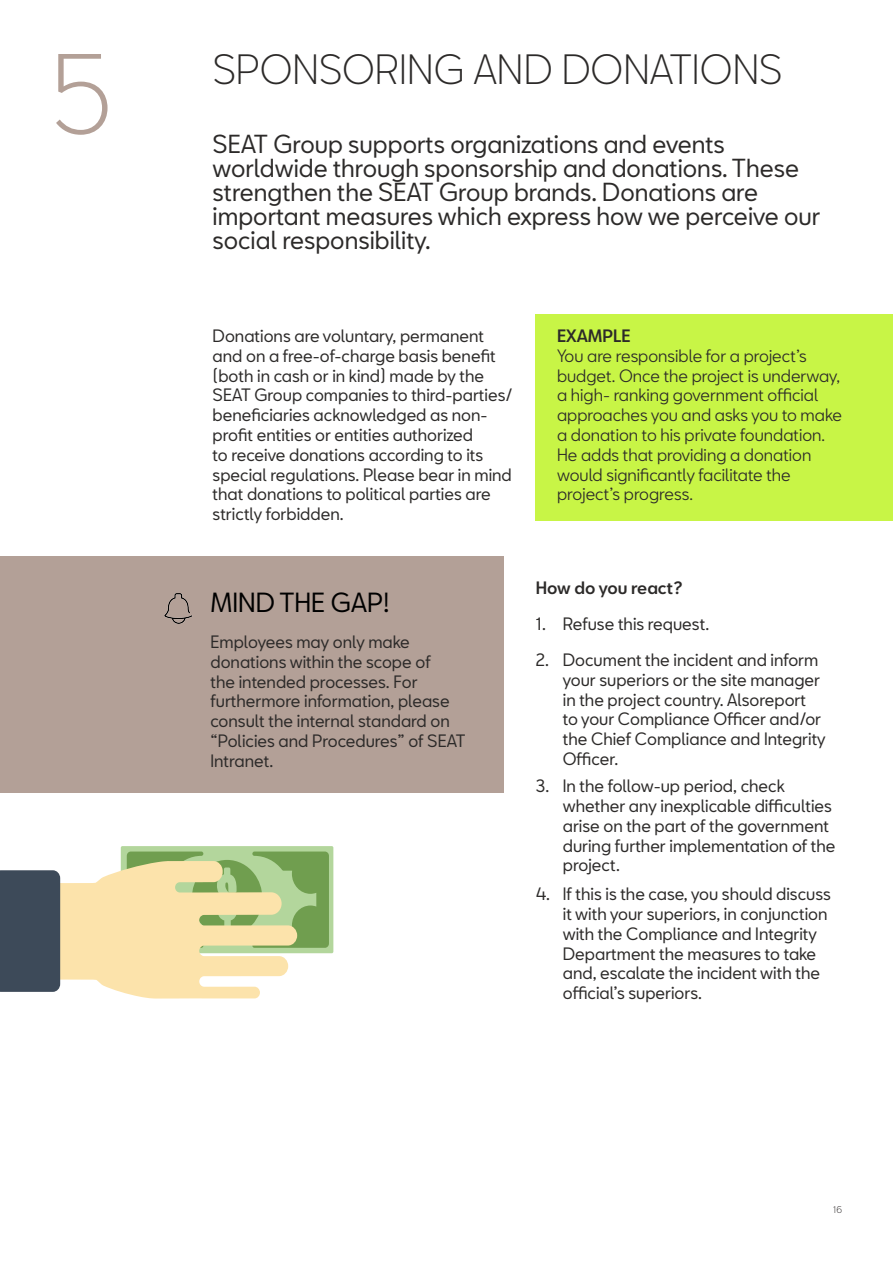
<style>
.page{position:relative;width:893px;height:1263px;background:#fff}
.page>*{position:absolute;margin:0;border:0;box-sizing:border-box;transform-origin:0 0}
.Subtítulo{font:300 105px "SEATBCN";color:#b3a097}
.Texto_base_intro{font:300 39px "SEATBCN";letter-spacing:.005em;color:#2c2a29}
.t1{font:25.5px "SEATBCN";color:#000}
.Texto_base_intro-2{font:24px/24px "SEATBCN";color:#2c2a29}
.t2{font:16.5px/19.8px "SEATBCN";color:#2c2a29}
.Ladillo{font:16.5px/19.8px "SEATBCN";color:#2c2a29}
.What_Should_I_Do_Tit{font:500 16.5px "SEATBCN";color:#2c2a29}
.t3{font:300 9px "SEATBCN";color:#231f20}
.s1{font-weight:500}
</style>
<div class="page">
<div style="left:0;top:556px;width:504px;height:236px;background:#b3a097"></div>
<div style="left:536px;top:314px;width:357px;height:207px;background:#c8f546"></div>
<div style="left:121px;top:846px;width:212px;height:107px;background:#b3d69c;border-radius:2px"></div>
<svg style="left:0;top:851px;width:329px;height:147px"></svg>
<img style="left:164px;top:593px;width:28px;height:30px">
<p class="Subtítulo" style="left:51px;top:18px;width:63px">5</p>
<p class="Texto_base_intro" style="left:213px;top:41px;width:572px">SPONSORING AND DONATIONS</p>
<p class="Texto_base_intro-2" style="left:213px;top:133px;width:609px">SEAT Group supports organizations and events worldwide through sponsorship and donations. These strengthen the SEAT Group brands. Donations are important measures which express how we perceive our social responsibility.</p>
<p class="t2" style="left:213px;top:327px;width:302px">Donations are voluntary, permanent and on a free-of-charge basis benefit (both in cash or in kind) made by the SEAT Group companies to third-parties/ beneficiaries acknowledged as non&shy;profit entities or entities authorized<br>to receive donations according to its special regulations. Please bear in mind that donations to political parties are strictly forbidden.</p>
<p class="Ladillo" style="left:557px;top:327px;width:286px"><span class="s1">EXAMPLE<br></span>You are responsible for a project’s budget. Once the project is underway, a high- ranking government official approaches you and asks you to make a donation to his private foundation.<br>He adds that providing a donation would significantly facilitate the project’s progress.</p>
<p class="t1" style="left:210px;top:584px;width:181px">MIND THE GAP!</p>
<p class="t2" style="left:210px;top:633px;width:256px">Employees may only make donations within the scope of<br>the intended processes. For furthermore information, please consult the internal standard on “Policies and Procedures” of SEAT<br>Intranet.</p>
<p class="What_Should_I_Do_Tit" style="left:536px;top:579px;width:149px">How do you react?</p>
<p class="t2" style="left:536px;top:615px;width:175px">1. Refuse this request.</p>
<p class="t2" style="left:563px;top:651px;width:264px;text-indent:-27px">2. Document the incident and inform your superiors or the site manager in the project country. Alsoreport<br>to your Compliance Officer and/or the Chief Compliance and Integrity<br>Officer.</p>
<p class="t2" style="left:563px;top:777px;width:274px;text-indent:-27px">3. In the follow-up period, check whether any inexplicable difficulties arise on the part of the government during further implementation of the project.</p>
<p class="t2" style="left:563px;top:885px;width:270px;text-indent:-27px">4. If this is the case, you should discuss it with your superiors, in conjunction with the Compliance and Integrity Department the measures to take and, escalate the incident with the official’s superiors.</p>
<p class="t3" style="left:833px;top:1203px;width:10px">16</p>
</div>
